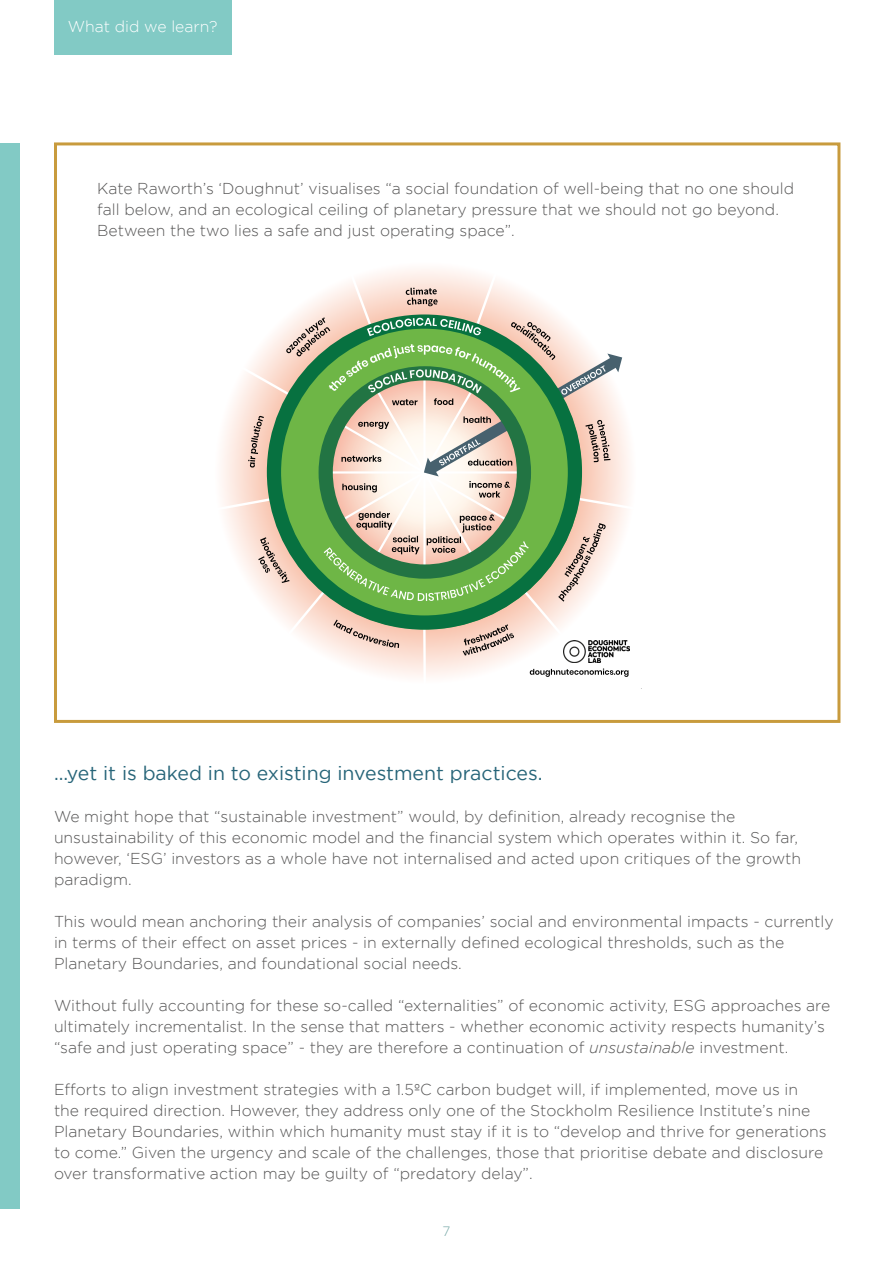
<style>
.page{position:relative;width:893px;height:1263px;background:#fff}
.page>*{position:absolute;margin:0;border:0;box-sizing:border-box;transform-origin:0 0}
.Table_Diagram_Headin{font:19.5px "Gotham";color:#276579}
.Body_Text_-_Main{font:300 15.75px/21px "Gotham";color:#565555}
.Body_Text_-_Main-2{font:300 15.75px "Gotham";color:#fff}
.t1{font:300 13.5px "Gotham";color:#76a7a6}
.s1{font-style:italic}
</style>
<div class="page">
<div style="left:0;top:143px;width:20px;height:1065px;background:#82cac5"></div>
<div style="left:54px;top:142px;width:786px;height:581px;border:3px solid #c89b3d"></div>
<div style="left:54px;top:0;width:177px;height:54px;background:#82cac5"></div>
<img style="left:563px;top:655px;width:51px;height:8px">
<svg style="left:530px;top:668px;width:98px;height:9px"></svg>
<svg style="left:217px;top:264px;width:417px;height:391px"></svg>
<p class="Body_Text_-_Main-2" style="left:68px;top:18px;width:151px">What did we learn?</p>
<p class="Body_Text_-_Main" style="left:97px;top:177px;width:698px">Kate Raworth’s ‘Doughnut’ visualises “a social foundation of well-being that no one should fall below, and an ecological ceiling of planetary pressure that we should not go beyond.<br>Between the two lies a safe and just operating space”.</p>
<p class="Table_Diagram_Headin" style="left:54px;top:762px;width:490px">…yet it is baked in to existing investment practices.</p>
<p class="Body_Text_-_Main" style="left:54px;top:805px;width:749px">We might hope that “sustainable investment” would, by definition, already recognise the unsustainability of this economic model and the financial system which operates within it. So far, however, ‘ESG’ investors as a whole have not internalised and acted upon critiques of the growth paradigm.</p>
<p class="Body_Text_-_Main" style="left:54px;top:910px;width:781px">This would mean anchoring their analysis of companies’ social and environmental impacts - currently in terms of their effect on asset prices - in externally defined ecological thresholds, such as the<br>Planetary Boundaries, and foundational social needs.</p>
<p class="Body_Text_-_Main" style="left:54px;top:994px;width:778px">Without fully accounting for these so-called “externalities” of economic activity, ESG approaches are ultimately incrementalist. In the sense that matters - whether economic activity respects humanity’s “safe and just operating space” - they are therefore a continuation of <span class="s1">unsustainable</span> investment.</p>
<p class="Body_Text_-_Main" style="left:54px;top:1078px;width:774px">Efforts to align investment strategies with a 1.5ºC carbon budget will, if implemented, move us in the required direction. However, they address only one of the Stockholm Resilience Institute’s nine Planetary Boundaries, within which humanity must stay if it is to “develop and thrive for generations to come.” Given the urgency and scale of the challenges, those that prioritise debate and disclosure over transformative action may be guilty of “predatory delay”.</p>
<p class="t1" style="left:442px;top:1224px;width:9px">7</p>
</div>
